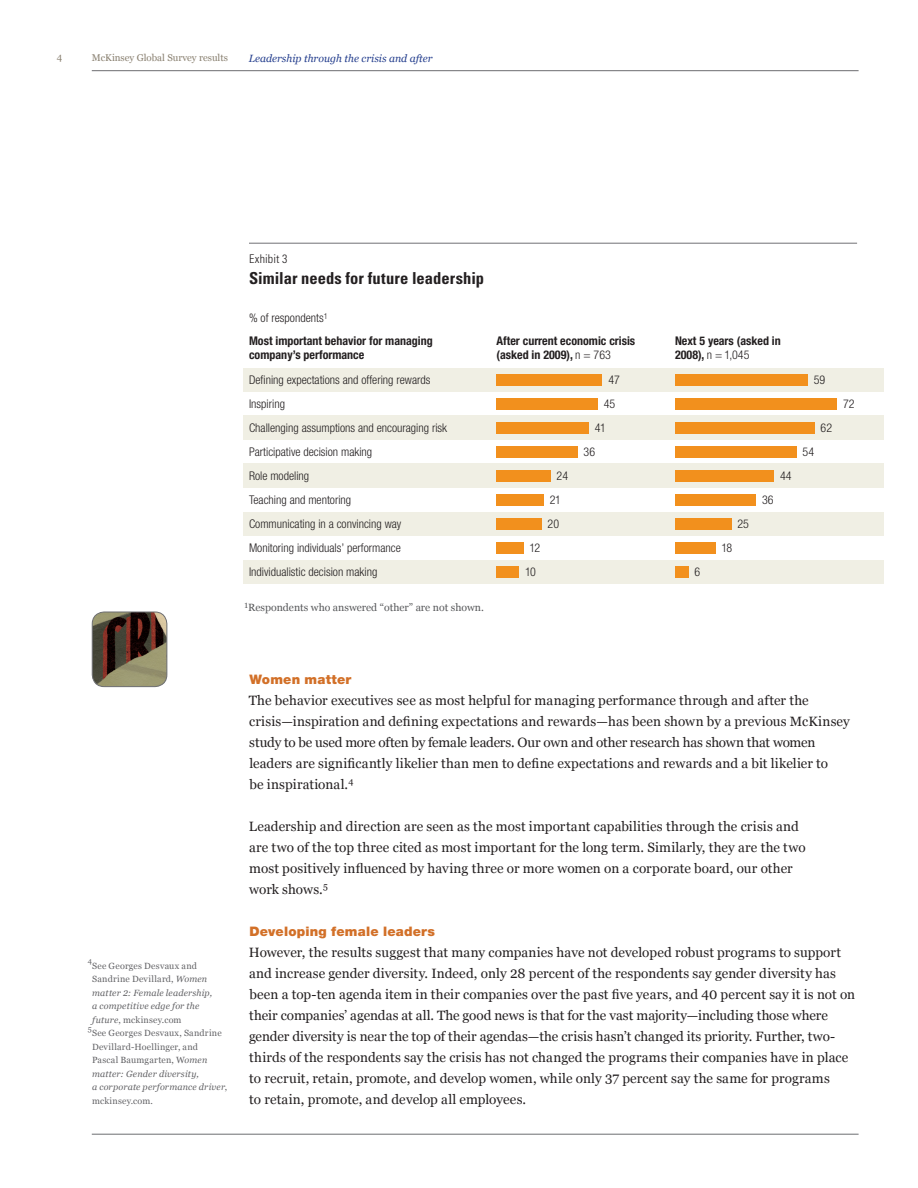
<style>
.page{position:relative;width:918px;height:1188px;background:#fff}
.page>*{position:absolute;margin:0;border:0;box-sizing:border-box;transform-origin:0 0}
.t1{font:700 condensed 16.5px "Univers LT Std";letter-spacing:.005em;color:#231f20}
.t2{font:13.5px/21px "Georgia";letter-spacing:.005em;color:#231f20}
.t3{font:900 13.2px "Helvetica Neue LT Std";letter-spacing:.015em;color:#d27028}
.t4{font:300 condensed 12px "Helvetica Neue LT Std";color:#231f20}
.t5{font:700 condensed 12px/13.5px "Helvetica Neue LT Std";color:#231f20}
.t6{font:300 condensed 12px "Univers LT Std";letter-spacing:.01em;color:#231f20}
.t7{font:10.5px "Georgia";color:#57585a}
.t8{font:italic 10.5px "Georgia";color:#253f8e}
.t9{font:9.75px "Georgia";color:#887f6f}
.t10{font:9px/13.5px "Georgia";letter-spacing:.025em;color:#636366}
.t11{font:italic 9px/13.5px "Georgia";letter-spacing:.015em;color:#636366}
.t12{font:7.5px "Georgia";color:#636366}
.s1{font-weight:300}
.s2{font-style:normal}
.s3{font-style:italic}
</style>
<div class="page">
<hr style="left:92px;top:70px;width:767px;height:1px;background:#6c6d70">
<hr style="left:92px;top:1134px;width:767px;height:1px;background:#6c6d70">
<div style="left:243px;top:368px;width:640px;height:24px;background:#f0efe4"></div>
<div style="left:243px;top:416px;width:640px;height:24px;background:#f0efe4"></div>
<div style="left:243px;top:464px;width:640px;height:24px;background:#f0efe4"></div>
<div style="left:243px;top:512px;width:640px;height:24px;background:#f0efe4"></div>
<div style="left:243px;top:560px;width:640px;height:24px;background:#f0efe4"></div>
<div style="left:497px;top:374px;width:105px;height:12px;background:#f2901d"></div>
<div style="left:675px;top:374px;width:133px;height:12px;background:#f2901d"></div>
<div style="left:497px;top:398px;width:101px;height:12px;background:#f2901d"></div>
<div style="left:675px;top:398px;width:162px;height:12px;background:#f2901d"></div>
<div style="left:497px;top:446px;width:81px;height:12px;background:#f2901d"></div>
<div style="left:675px;top:446px;width:122px;height:12px;background:#f2901d"></div>
<div style="left:497px;top:470px;width:54px;height:12px;background:#f2901d"></div>
<div style="left:675px;top:470px;width:99px;height:12px;background:#f2901d"></div>
<div style="left:497px;top:494px;width:47px;height:12px;background:#f2901d"></div>
<div style="left:675px;top:494px;width:81px;height:12px;background:#f2901d"></div>
<div style="left:497px;top:518px;width:45px;height:12px;background:#f2901d"></div>
<div style="left:675px;top:518px;width:56px;height:12px;background:#f2901d"></div>
<div style="left:497px;top:566px;width:22px;height:12px;background:#f2901d"></div>
<div style="left:675px;top:566px;width:14px;height:12px;background:#f2901d"></div>
<div style="left:497px;top:542px;width:27px;height:12px;background:#f2901d"></div>
<div style="left:675px;top:542px;width:41px;height:12px;background:#f2901d"></div>
<div style="left:497px;top:422px;width:92px;height:12px;background:#f2901d"></div>
<div style="left:675px;top:422px;width:140px;height:12px;background:#f2901d"></div>
<hr style="left:249px;top:243px;width:608px;height:1px;background:#717074">
<img style="left:92px;top:612px;width:75px;height:75px">
<div style="left:92px;top:612px;width:75px;height:75px;border:1px solid #6c6d70;border-radius:12px"></div>
<p class="t9" style="left:57px;top:52px;width:7px">4</p>
<p class="t9" style="left:92px;top:52px;width:138px">McKinsey Global Survey results</p>
<p class="t8" style="left:249px;top:52px;width:185px">Leadership through the crisis and after</p>
<p class="t6" style="left:249px;top:252px;width:40px">Exhibit 3</p>
<p class="t1" style="left:249px;top:268px;width:237px">Similar needs for future leadership</p>
<p class="t5" style="left:249px;top:306px;width:185px;line-height:23.2px"><span class="s1">% of respondents</span><sup>1<br></sup>Most important behavior for managing</p>
<p class="t5" style="left:249px;top:347px;width:117px">company’s performance</p>
<p class="t5" style="left:497px;top:334px;width:140px">After current economic crisis (asked in 2009), <span class="s1">n = 763</span></p>
<p class="t5" style="left:675px;top:334px;width:107px">Next 5 years (asked in<br>2008), <span class="s1">n = 1,045</span></p>
<p class="t4" style="left:249px;top:373px;width:183px">Defining expectations and offering rewards</p>
<p class="t4" style="left:608px;top:373px;width:13px">47</p>
<p class="t4" style="left:814px;top:373px;width:13px">59</p>
<p class="t4" style="left:249px;top:397px;width:37px">Inspiring</p>
<p class="t4" style="left:604px;top:397px;width:13px">45</p>
<p class="t4" style="left:843px;top:397px;width:13px">72</p>
<p class="t4" style="left:249px;top:445px;width:125px">Participative decision making</p>
<p class="t4" style="left:584px;top:445px;width:13px">36</p>
<p class="t4" style="left:803px;top:445px;width:13px">54</p>
<p class="t4" style="left:249px;top:469px;width:62px">Role modeling</p>
<p class="t4" style="left:557px;top:469px;width:13px">24</p>
<p class="t4" style="left:780px;top:469px;width:13px">44</p>
<p class="t4" style="left:249px;top:493px;width:104px">Teaching and mentoring</p>
<p class="t4" style="left:550px;top:493px;width:13px">21</p>
<p class="t4" style="left:762px;top:493px;width:13px">36</p>
<p class="t4" style="left:249px;top:517px;width:154px">Communicating in a convincing way</p>
<p class="t4" style="left:548px;top:517px;width:13px">20</p>
<p class="t4" style="left:737px;top:517px;width:13px">25</p>
<p class="t4" style="left:249px;top:565px;width:130px">Individualistic decision making</p>
<p class="t4" style="left:525px;top:565px;width:12px">10</p>
<p class="t4" style="left:695px;top:565px;width:7px">6</p>
<p class="t4" style="left:249px;top:421px;width:200px">Challenging assumptions and encouraging risk</p>
<p class="t4" style="left:595px;top:421px;width:13px">41</p>
<p class="t4" style="left:821px;top:421px;width:13px">62</p>
<p class="t4" style="left:249px;top:541px;width:153px">Monitoring individuals’ performance</p>
<p class="t4" style="left:530px;top:541px;width:12px">12</p>
<p class="t4" style="left:722px;top:541px;width:12px">18</p>
<p class="t7" style="left:245px;top:602px;width:241px"><sup>1</sup>Respondents who answered “other” are not shown.</p>
<p class="t12" style="left:88px;top:958px;width:6px">4</p>
<p class="t11" style="left:92px;top:959px;width:121px"><span class="s2">See Georges Desvaux and<br>Sandrine Devillard,</span> Women matter 2: Female leadership, a competitive edge for the future<span class="s2">, mckinsey.com</span></p>
<p class="t12" style="left:88px;top:1025px;width:5px">5</p>
<p class="t10" style="left:92px;top:1027px;width:137px">See Georges Desvaux, Sandrine<br>Devillard-Hoellinger, and<br>Pascal Baumgarten, W<span class="s3">omen matter: Gender diversity,<br>a corporate performance driver</span>, mckinsey.com.</p>
<p class="t3" style="left:249px;top:671px;width:103px">Women matter</p>
<p class="t2" style="left:249px;top:690px;width:603px">The behavior executives see as most helpful for managing performance through and after the crisis—inspiration and defining expectations and rewards—has been shown by a previous McKinsey study to be used more often by female leaders. Our own and other research has shown that women leaders are significantly likelier than men to define expectations and rewards and a bit likelier to<br>be inspirational.<sup>4</sup></p>
<p class="t2" style="left:249px;top:816px;width:558px">Leadership and direction are seen as the most important capabilities through the crisis and are two of the top three cited as most important for the long term. Similarly, they are the two most positively influenced by having three or more women on a corporate board, our other work shows.<sup>5</sup></p>
<p class="t3" style="left:250px;top:923px;width:187px">Developing female leaders</p>
<p class="t2" style="left:249px;top:942px;width:608px">However, the results suggest that many companies have not developed robust programs to support and increase gender diversity. Indeed, only 28 percent of the respondents say gender diversity has been a top-ten agenda item in their companies over the past five years, and 40 percent say it is not on their companies’ agendas at all. The good news is that for the vast majority—including those where gender diversity is near the top of their agendas—the crisis hasn’t changed its priority. Further, two&shy;thirds of the respondents say the crisis has not changed the programs their companies have in place to recruit, retain, promote, and develop women, while only 37 percent say the same for programs<br>to retain, promote, and develop all employees.</p>
</div>
